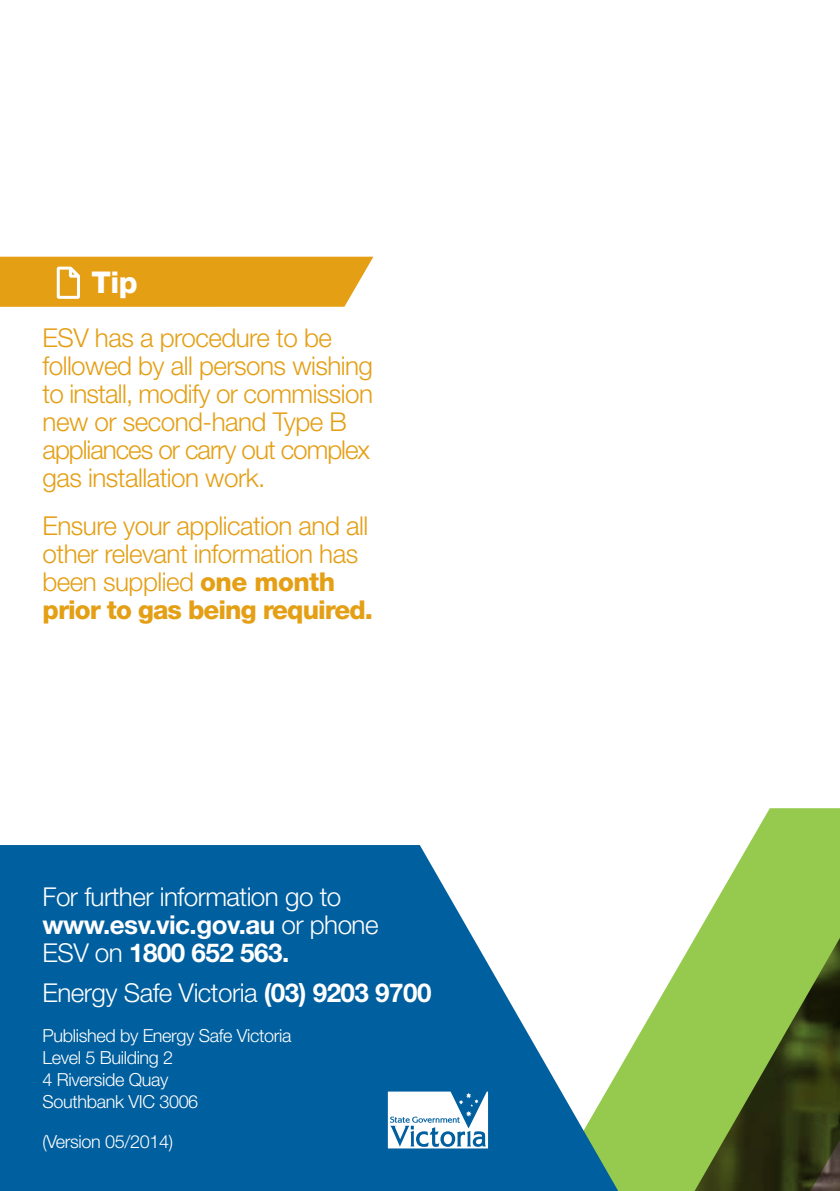
<style>
.page{position:relative;width:840px;height:1191px;background:#fff}
.page>*{position:absolute;margin:0;border:0;box-sizing:border-box;transform-origin:0 0}
.t1{font:800 30px "Helvetica Neue LT Std";color:#fff}
.t2{font:300 26px/28px "Helvetica Neue LT Std";letter-spacing:-.02em;color:#e49f15}
.t3{font:300 26px/28px "Helvetica Neue LT Std";letter-spacing:-.02em;color:#fff}
.t4{font:300 18px/22px "Helvetica Neue LT Std";letter-spacing:-.02em;color:#fff}
.s1{font-weight:800}
.s2{font-weight:700}
</style>
<div class="page">
<svg style="left:618px;top:808px;width:221px;height:383px;fill:#96ca4f"></svg>
<svg style="left:0;top:845px;width:618px;height:346px;fill:#005f9e"></svg>
<svg style="left:387px;top:1091px;width:101px;height:57px"></svg>
<svg style="left:0;top:257px;width:373px;height:50px;background:#e5a422"></svg>
<p class="t1" style="left:91px;top:264px;width:48px">Tip</p>
<p class="t2" style="left:43px;top:323px;width:332px">ESV has a procedure to be followed by all persons wishing to install, modify or commission new or second-hand Type B appliances or carry out complex gas installation work.</p>
<p class="t2" style="left:43px;top:511px;width:332px">Ensure your application and all other relevant information has been supplied <span class="s1">one month prior to gas being required.</span></p>
<p class="t3" style="left:43px;top:882px;width:337px">For further information go to <span class="s2">www.esv.vic.gov.au</span> or phone<br>ESV on <span class="s2">1800 652 563.</span></p>
<p class="t3" style="left:43px;top:978px;width:390px">Energy Safe Victoria <span class="s2">(03) 9203 9700</span></p>
<p class="t4" style="left:43px;top:1024px;width:250px">Published by Energy Safe Victoria<br>Level 5 Building 2<br>4 Riverside Quay<br>Southbank VIC 3006</p>
<p class="t4" style="left:43px;top:1130px;width:132px">(Version 05/2014)</p>
</div>
